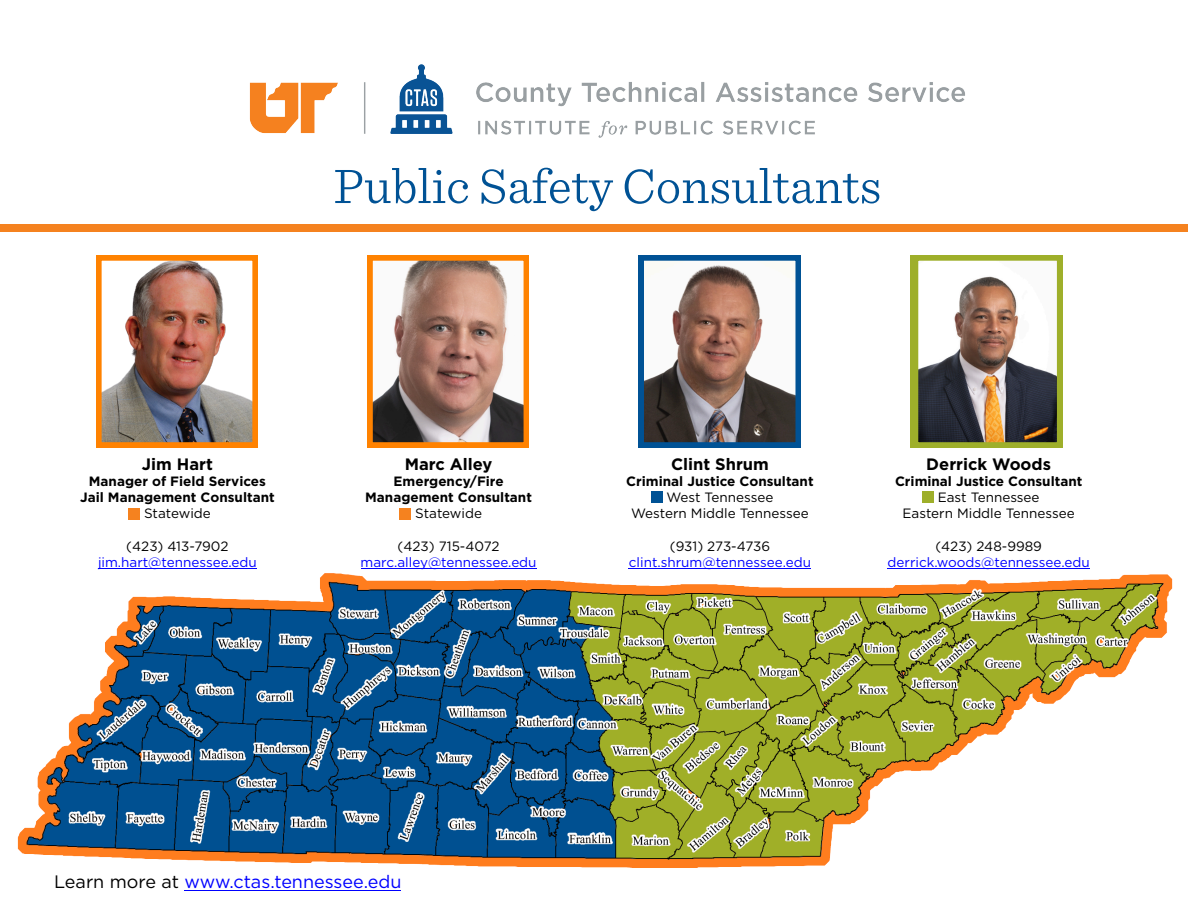
<style>
.page{position:relative;width:1188px;height:918px;background:#fff}
.page>*{position:absolute;margin:0;border:0;box-sizing:border-box;transform-origin:0 0}
.t1{font:300 51px "Sentinel";color:#005295}
.t2{font:18px "Gotham";color:#00f}
.t3{font:700 16.5px "Gotham";color:#000}
.t4{font:13.5px "Gotham";color:#000}
.t5{font:700 13.5px "Gotham";color:#000}
.t6{font:13.5px "Gotham";color:#00f}
.s1{color:#000}
</style>
<div class="page">
<div style="left:128px;top:508px;width:12px;height:12px;background:#f5821f"></div>
<div style="left:399px;top:508px;width:12px;height:12px;background:#f5821f"></div>
<div style="left:651px;top:491px;width:12px;height:12px;background:#005295"></div>
<div style="left:922px;top:491px;width:12px;height:12px;background:#9eaf2a"></div>
<hr style="left:888px;top:568px;width:202px;height:1px;background:#00f">
<svg style="left:910px;top:255px;width:152px;height:192px"></svg>
<hr style="left:629px;top:568px;width:182px;height:1px;background:#00f">
<svg style="left:639px;top:255px;width:162px;height:192px"></svg>
<hr style="left:98px;top:568px;width:159px;height:1px;background:#00f">
<img style="left:96px;top:255px;width:162px;height:192px">
<hr style="left:361px;top:568px;width:176px;height:1px;background:#00f">
<svg style="left:368px;top:255px;width:161px;height:192px"></svg>
<hr style="left:185px;top:890px;width:216px;height:1px;background:#00f">
<div style="left:0;top:224px;width:1188px;height:7px;background:#f5821f"></div>
<img style="left:249px;top:64px;width:716px;height:74px">
<img style="left:17px;top:573px;width:1155px;height:294px">
<p class="t1" style="left:334px;top:162px;width:549px">Public Safety Consultants</p>
<p class="t3" style="left:142px;top:457px;width:72px">Jim Hart</p>
<p class="t5" style="left:89px;top:475px;width:179px">Manager of Field Services</p>
<p class="t5" style="left:80px;top:491px;width:196px">Jail Management Consultant</p>
<p class="t4" style="left:144px;top:508px;width:68px">Statewide</p>
<p class="t4" style="left:126px;top:540px;width:104px">(423) 413-7902</p>
<p class="t6" style="left:98px;top:556px;width:160px">jim.hart@tennessee.edu</p>
<p class="t3" style="left:405px;top:457px;width:89px">Marc Alley</p>
<p class="t5" style="left:394px;top:475px;width:112px">Emergency/Fire</p>
<p class="t5" style="left:365px;top:491px;width:168px">Management Consultant</p>
<p class="t4" style="left:415px;top:508px;width:68px">Statewide</p>
<p class="t4" style="left:398px;top:540px;width:104px">(423) 715-4072</p>
<p class="t6" style="left:361px;top:556px;width:177px">marc.alley@tennessee.edu</p>
<p class="t3" style="left:671px;top:457px;width:99px">Clint Shrum</p>
<p class="t5" style="left:626px;top:475px;width:189px">Criminal Justice Consultant</p>
<p class="t4" style="left:666px;top:491px;width:109px">West Tennessee</p>
<p class="t4" style="left:631px;top:508px;width:179px">Western Middle Tennessee</p>
<p class="t4" style="left:670px;top:540px;width:102px">(931) 273-4736</p>
<p class="t6" style="left:629px;top:556px;width:184px">clint.shrum@tennessee.edu</p>
<p class="t3" style="left:926px;top:457px;width:126px">Derrick Woods</p>
<p class="t5" style="left:895px;top:475px;width:189px">Criminal Justice Consultant</p>
<p class="t4" style="left:938px;top:491px;width:103px">East Tennessee</p>
<p class="t4" style="left:903px;top:508px;width:174px">Eastern Middle Tennessee</p>
<p class="t4" style="left:935px;top:540px;width:108px">(423) 248-9989</p>
<p class="t6" style="left:888px;top:556px;width:204px">derrick.woods@tennessee.edu</p>
<p class="t2" style="left:54px;top:874px;width:349px"><span class="s1">Learn more at</span> www.ctas.tennessee.edu</p>
</div>
